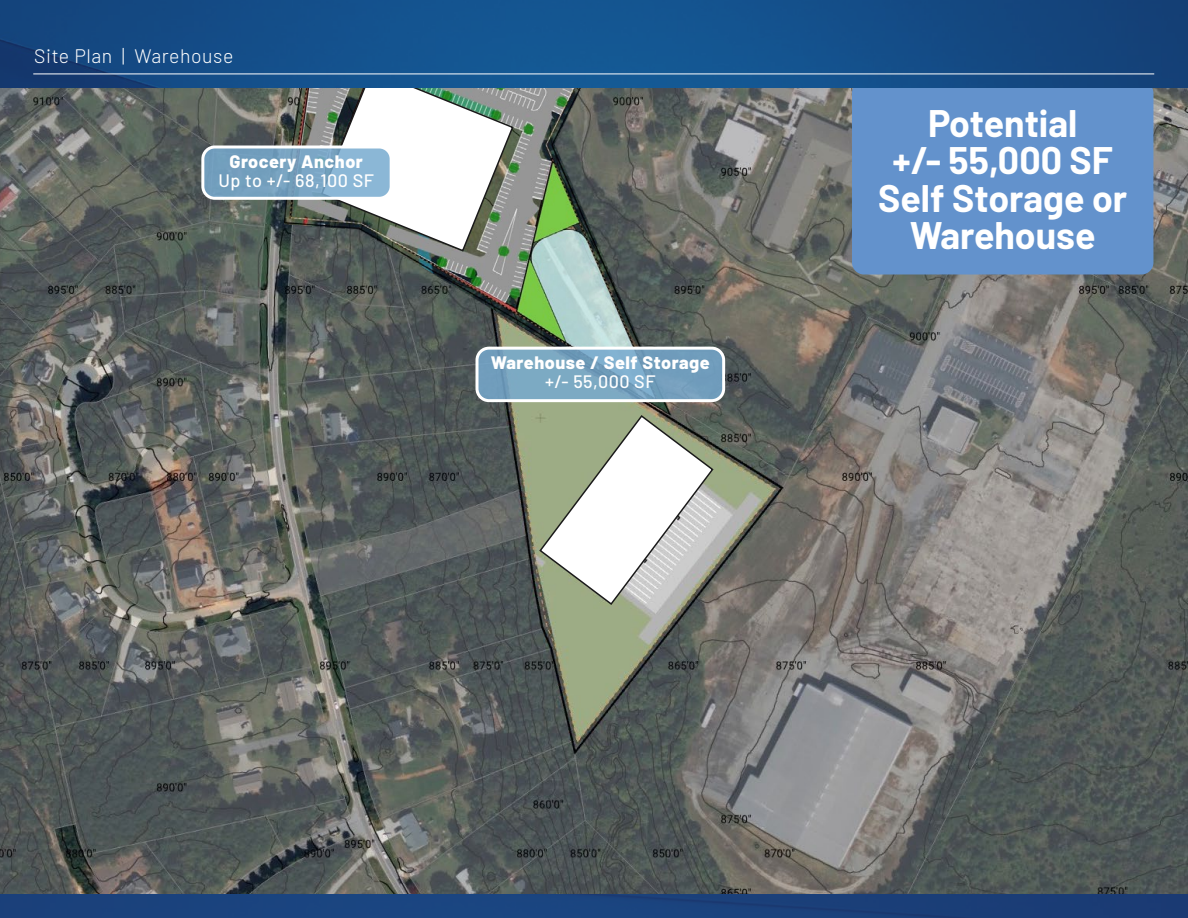
<style>
.page{position:relative;width:1188px;height:918px;background:#fff}
.page>*{position:absolute;margin:0;border:0;box-sizing:border-box;transform-origin:0 0}
.t1{font:700 37.5px/37.5px "Barlow";color:#fff;text-align:center}
.t2{font:300 19.5px "Barlow";letter-spacing:.03em;color:#fff}
.t3{font:800 18px "Barlow";letter-spacing:.03em;color:#fff}
.t4{font:500 18px "Barlow";letter-spacing:.03em;color:#fff}
</style>
<div class="page">
<img style="left:0;top:88px;width:1188px;height:806px">
<img style="left:266px;top:88px;width:431px;height:336px">
<svg style="left:320px;top:88px;width:195px;height:165px"></svg>
<svg style="left:538px;top:414px;width:177px;height:192px"></svg>
<svg style="left:203px;top:147px;width:188px;height:51px;background:#7ba7c5"></svg>
<div style="left:201px;top:146px;width:192px;height:54px;border:3px solid #fff;border-radius:12px"></div>
<div style="left:852px;top:81px;width:301px;height:193px;background:#6392cc;border-radius:12px"></div>
<svg style="left:477px;top:348px;width:247px;height:53px;background:#76a3c0"></svg>
<div style="left:476px;top:347px;width:249px;height:55px;border:3px solid #fff;border-radius:12px"></div>
<div style="left:0;top:894px;width:1188px;height:24px;background:#203e7a"></div>
<svg style="left:0;top:0;width:1188px;height:88px;background:#154e88"></svg>
<hr style="left:33px;top:74px;width:1121px;height:1px;background:#fff">
<p class="t2" style="left:34px;top:42px;width:201px">Site Plan | Warehouse</p>
<p class="t3" style="left:229px;top:148px;width:135px">Grocery Anchor</p>
<p class="t4" style="left:218px;top:168px;width:157px">Up to +/- 68,100 SF</p>
<p class="t3" style="left:491px;top:349px;width:221px">Warehouse / Self Storage</p>
<p class="t4" style="left:545px;top:369px;width:112px">+/- 55,000 SF</p>
<p class="t1" style="left:878px;top:102px;width:251px">Potential<br>+/- 55,000 SF<br>Self Storage or<br>Warehouse</p>
</div>
